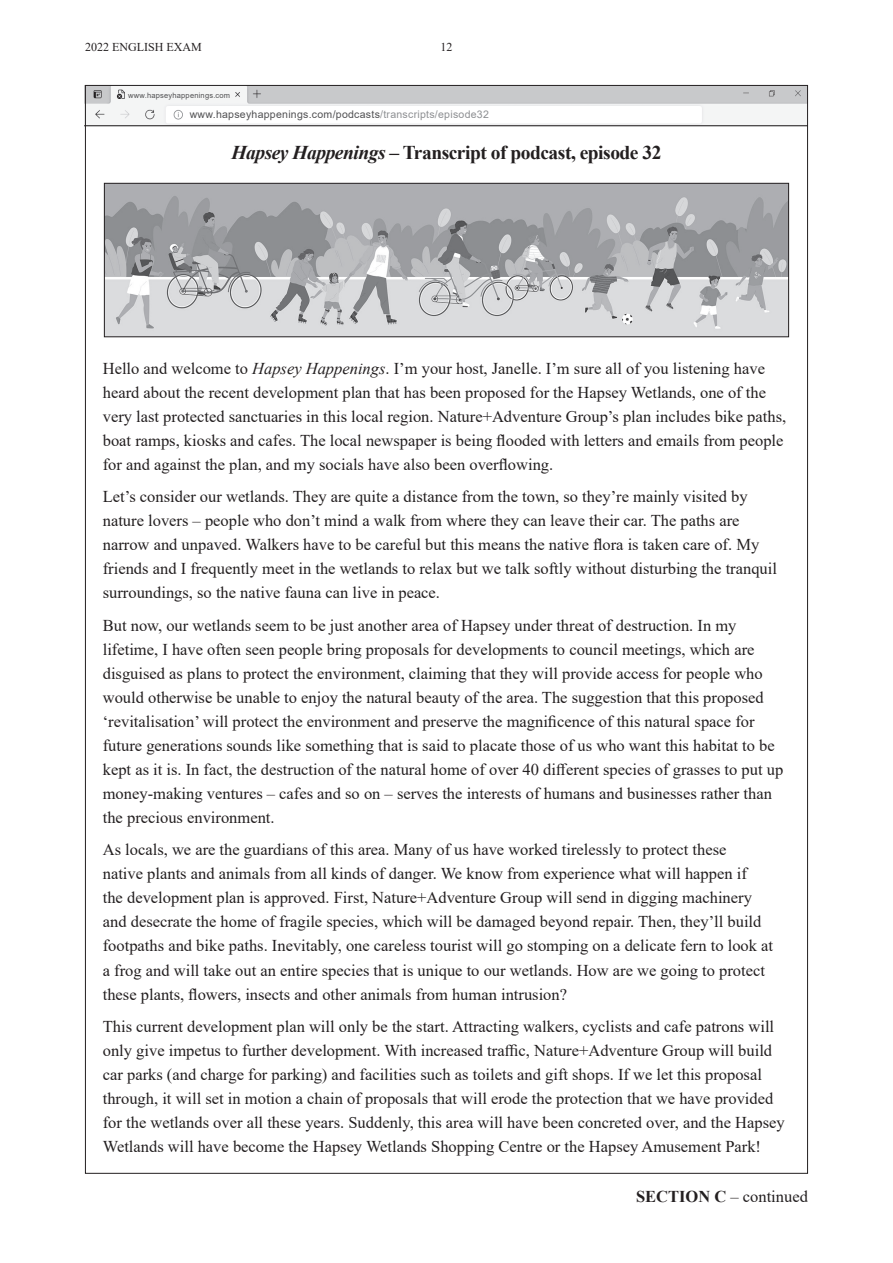
<style>
.page{position:relative;width:893px;height:1263px;background:#fff}
.page>*{position:absolute;margin:0;border:0;box-sizing:border-box;transform-origin:0 0}
.t1{font:700 19.5px "Times New Roman";letter-spacing:-.025em;color:#231f20}
.t2{font:16.5px/24px "Times New Roman";color:#231f20}
.t3{font:12px "Times New Roman";color:#231f20}
.t4{font:10.5px "Arial";letter-spacing:.025em;color:#515153}
.t5{font:7.5px "Arial";letter-spacing:.025em;color:#515153}
.s1{color:#8d8f92}
.s2{font-style:italic}
.s3{font-weight:700}
</style>
<div class="page">
<img style="left:84px;top:86px;width:722px;height:41px">
<hr style="left:84px;top:125px;width:723px;height:1px;background:#231f20">
<img style="left:106px;top:185px;width:681px;height:150px">
<div style="left:104px;top:183px;width:685px;height:154px;border:1px solid #231f20"></div>
<p class="t3" style="left:85px;top:38px;width:118px">2022 ENGLISH EXAM</p>
<p class="t3" style="left:440px;top:38px;width:13px">12</p>
<p class="t5" style="left:128px;top:90px;width:103px">www.hapseyhappenings.com</p>
<p class="t4" style="left:190px;top:107px;width:301px">www.hapseyhappenings.com/podcasts<span class="s1">/transcripts/episode32</span></p>
<p class="t1" style="left:231px;top:138px;width:432px"><span class="s2">Hapsey Happenings</span> – Transcript of podcast, episode 32</p>
<p class="t2" style="left:103px;top:356px;width:685px">Hello and welcome to <span class="s2">Hapsey Happenings</span>. I’m your host, Janelle. I’m sure all of you listening have heard about the recent development plan that has been proposed for the Hapsey Wetlands, one of the very last protected sanctuaries in this local region. Nature+Adventure Group’s plan includes bike paths, boat ramps, kiosks and cafes. The local newspaper is being flooded with letters and emails from people for and against the plan, and my socials have also been overflowing.</p>
<p class="t2" style="left:103px;top:484px;width:676px">Let’s consider our wetlands. They are quite a distance from the town, so they’re mainly visited by nature lovers – people who don’t mind a walk from where they can leave their car. The paths are narrow and unpaved. Walkers have to be careful but this means the native flora is taken care of. My friends and I frequently meet in the wetlands to relax but we talk softly without disturbing the tranquil surroundings, so the native fauna can live in peace.</p>
<p class="t2" style="left:103px;top:613px;width:682px">But now, our wetlands seem to be just another area of Hapsey under threat of destruction. In my lifetime, I have often seen people bring proposals for developments to council meetings, which are disguised as plans to protect the environment, claiming that they will provide access for people who would otherwise be unable to enjoy the natural beauty of the area. The suggestion that this proposed ‘revitalisation’ will protect the environment and preserve the magnificence of this natural space for future generations sounds like something that is said to placate those of us who want this habitat to be kept as it is. In fact, the destruction of the natural home of over 40 different species of grasses to put up money-making ventures – cafes and so on – serves the interests of humans and businesses rather than the precious environment.</p>
<p class="t2" style="left:103px;top:837px;width:672px">As locals, we are the guardians of this area. Many of us have worked tirelessly to protect these<br>native plants and animals from all kinds of danger. We know from experience what will happen if<br>the development plan is approved. First, Nature+Adventure Group will send in digging machinery and desecrate the home of fragile species, which will be damaged beyond repair. Then, they’ll build footpaths and bike paths. Inevitably, one careless tourist will go stomping on a delicate fern to look at a frog and will take out an entire species that is unique to our wetlands. How are we going to protect these plants, flowers, insects and other animals from human intrusion?</p>
<p class="t2" style="left:103px;top:1014px;width:683px">This current development plan will only be the start. Attracting walkers, cyclists and cafe patrons will only give impetus to further development. With increased traffic, Nature+Adventure Group will build car parks (and charge for parking) and facilities such as toilets and gift shops. If we let this proposal through, it will set in motion a chain of proposals that will erode the protection that we have provided for the wetlands over all these years. Suddenly, this area will have been concreted over, and the Hapsey Wetlands will have become the Hapsey Wetlands Shopping Centre or the Hapsey Amusement Park!</p>
<p class="t2" style="left:636px;top:1184px;width:173px"><span class="s3">SECTION C</span> – continued</p>
</div>
